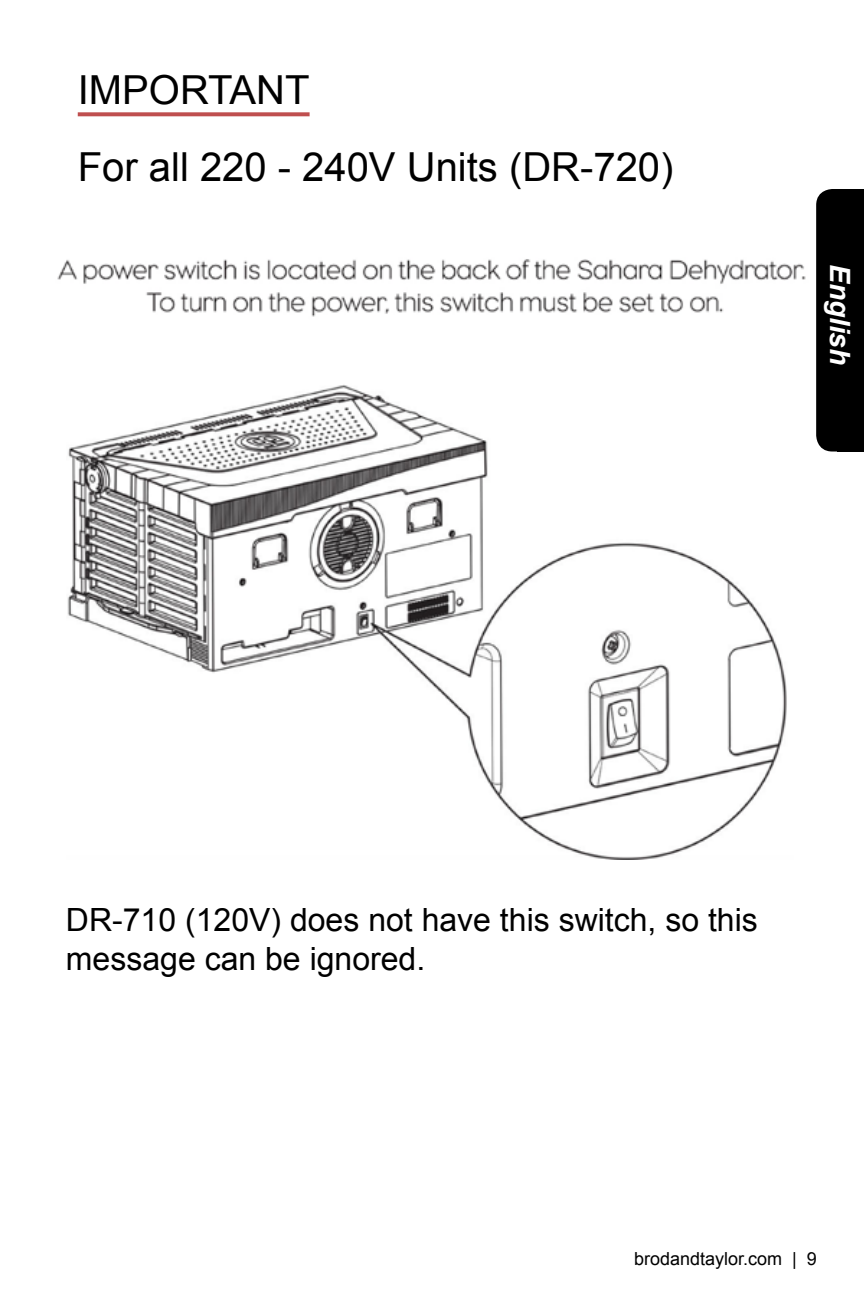
<style>
.page{position:relative;width:864px;height:1296px;background:#fff}
.page>*{position:absolute;margin:0;border:0;box-sizing:border-box;transform-origin:0 0}
.t1{font:40px/76.8px "Arial";color:#000}
.t2{font:32px/38.4px "Arial";color:#000}
.t3{font:italic 700 28px "Arial";color:#fff}
.t4{font:18px "Arial";color:#000}
</style>
<div class="page">
<div style="left:816px;top:189px;width:43px;height:263px;background:#000;border-radius:16px"></div>
<div style="left:838px;top:189px;width:26px;height:263px;background:#000"></div>
<img style="left:67px;top:385px;width:720px;height:475px">
<img style="left:57px;top:259px;width:749px;height:58px">
<svg style="left:78px;top:112px;width:232px;height:4px"></svg>
<p class="t1" style="left:78px;top:52px;width:597px">IMPORTANT<br>For all 220 - 240V Units (DR-720)</p>
<p class="t3" style="left:858px;top:264px;width:103px;rotate:90deg">English</p>
<p class="t2" style="left:66px;top:901px;width:693px">DR-710 (120V) does not have this switch, so this message can be ignored.</p>
<p class="t4" style="left:634px;top:1247px;width:184px">brodandtaylor.com | 9</p>
</div>
